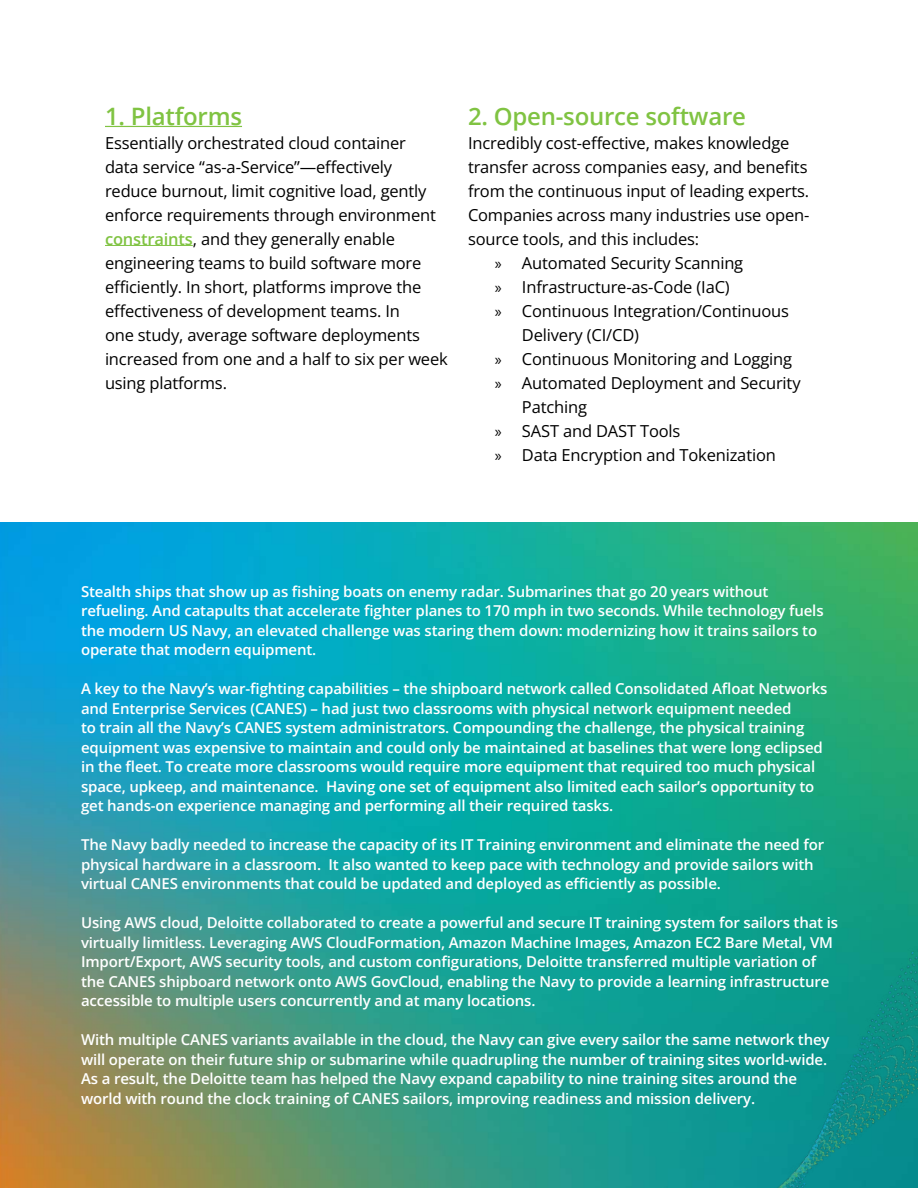
<style>
.page{position:relative;width:918px;height:1188px;background:#fff}
.page>*{position:absolute;margin:0;border:0;box-sizing:border-box;transform-origin:0 0}
.t1{font:600 24px "Open Sans";letter-spacing:-.01em;color:#80c342}
.t2{font:16.5px/24px "Open Sans";letter-spacing:-.01em;color:#000}
.t3{font:600 15px/19.5px "Open Sans";letter-spacing:-.01em;color:#fff}
.s1{font-weight:600;color:#80c342}
.s2{font-family:"Myriad Pro"}
</style>
<div class="page">
<img style="left:0;top:522px;width:918px;height:666px">
<img style="left:607px;top:908px;width:311px;height:280px">
<hr style="left:105px;top:126px;width:137px;height:1px;background:#80c342">
<hr style="left:105px;top:245px;width:88px;height:1px;background:#80c342">
<h1 class="t1" style="left:105px;top:99px;width:139px">1. Platforms</h1>
<p class="t2" style="left:105px;top:130px;width:344px">Essentially orchestrated cloud container<br>data service “as-a-Service”—effectively reduce burnout, limit cognitive load, gently enforce requirements through environment <span class="s1">constraints</span>, and they generally enable engineering teams to build software more efficiently. In short, platforms improve the effectiveness of development teams. In<br>one study, average software deployments increased from one and a half to six per week using platforms.</p>
<h1 class="t1" style="left:468px;top:99px;width:279px">2. Open-source software</h1>
<p class="t2" style="left:468px;top:130px;width:323px">Incredibly cost-effective, makes knowledge</p>
<p class="t2" style="left:468px;top:154px;width:341px">transfer across companies easy, and benefits</p>
<p class="t2" style="left:468px;top:178px;width:343px">from the continuous input of leading experts.</p>
<p class="t2" style="left:468px;top:202px;width:343px">Companies across many industries use open-</p>
<p class="t2" style="left:468px;top:226px;width:233px">source tools, and this includes:</p>
<p class="t2" style="left:495px;top:250px;width:250px"><span class="s2">»</span> Automated Security Scanning</p>
<p class="t2" style="left:495px;top:274px;width:236px"><span class="s2">»</span> Infrastructure-as-Code (IaC)</p>
<p class="t2" style="left:495px;top:298px;width:296px"><span class="s2">»</span> Continuous Integration/Continuous</p>
<p class="t2" style="left:522px;top:322px;width:119px">Delivery (CI/CD)</p>
<p class="t2" style="left:495px;top:346px;width:299px"><span class="s2">»</span> Continuous Monitoring and Logging</p>
<p class="t2" style="left:495px;top:370px;width:307px"><span class="s2">»</span> Automated Deployment and Security</p>
<p class="t2" style="left:522px;top:394px;width:67px">Patching</p>
<p class="t2" style="left:495px;top:418px;width:187px"><span class="s2">»</span> SAST and DAST Tools</p>
<p class="t2" style="left:495px;top:442px;width:282px"><span class="s2">»</span> Data Encryption and Tokenization</p>
<p class="t3" style="left:81px;top:581px;width:744px">Stealth ships that show up as fishing boats on enemy radar. Submarines that go 20 years without refueling. And catapults that accelerate fighter planes to 170 mph in two seconds. While technology fuels the modern US Navy, an elevated challenge was staring them down: modernizing how it trains sailors to operate that modern equipment.</p>
<p class="t3" style="left:81px;top:679px;width:748px">A key to the Navy’s war-fighting capabilities – the shipboard network called Consolidated Afloat Networks and Enterprise Services (CANES) – had just two classrooms with physical network equipment needed<br>to train all the Navy’s CANES system administrators. Compounding the challenge, the physical training equipment was expensive to maintain and could only be maintained at baselines that were long eclipsed in the fleet. To create more classrooms would require more equipment that required too much physical space, upkeep, and maintenance. Having one set of equipment also limited each sailor’s opportunity to get hands-on experience managing and performing all their required tasks.</p>
<p class="t3" style="left:81px;top:835px;width:745px">The Navy badly needed to increase the capacity of its IT Training environment and eliminate the need for physical hardware in a classroom. It also wanted to keep pace with technology and provide sailors with virtual CANES environments that could be updated and deployed as efficiently as possible.</p>
<p class="t3" style="left:81px;top:913px;width:759px">Using AWS cloud, Deloitte collaborated to create a powerful and secure IT training system for sailors that is virtually limitless. Leveraging AWS CloudFormation, Amazon Machine Images, Amazon EC2 Bare Metal, VM Import/Export, AWS security tools, and custom configurations, Deloitte transferred multiple variation of the CANES shipboard network onto AWS GovCloud, enabling the Navy to provide a learning infrastructure accessible to multiple users concurrently and at many locations.</p>
<p class="t3" style="left:81px;top:1030px;width:750px">With multiple CANES variants available in the cloud, the Navy can give every sailor the same network they will operate on their future ship or submarine while quadrupling the number of training sites world-wide.<br>As a result, the Deloitte team has helped the Navy expand capability to nine training sites around the world with round the clock training of CANES sailors, improving readiness and mission delivery.</p>
</div>
